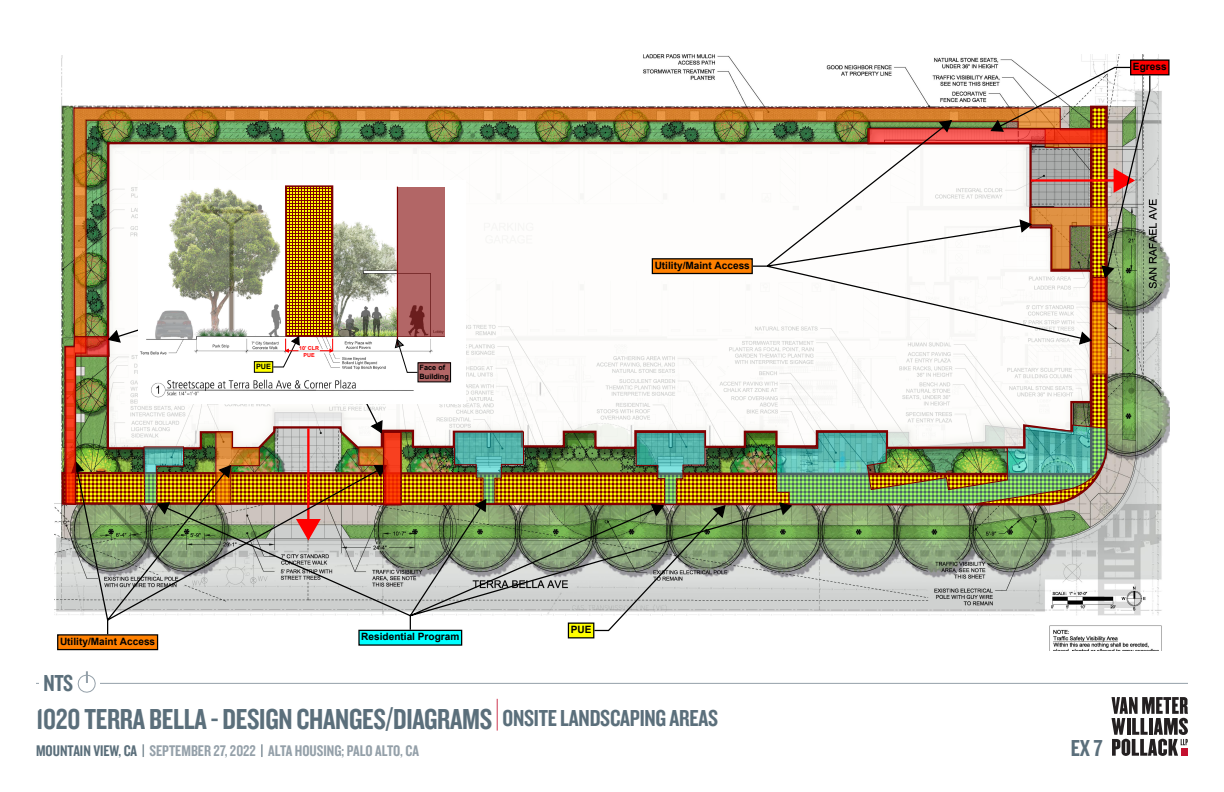
<style>
.page{position:relative;width:1224px;height:792px;background:#fff}
.page>*{position:absolute;margin:0;border:0;box-sizing:border-box;transform-origin:0 0}
.t1{font:30px "Knockout 49 Liteweight";letter-spacing:-.01em;color:#5b6f7b}
.project_name_-_board{font:24px "Knockout 49 Liteweight";letter-spacing:-.01em;color:#5b6f7b}
.t2{font:16px "Knockout 49 Liteweight";color:#94a0a9}
.t3{font:700 10.1px "Arial";color:#000}
.t4{font:700 7.3px/8.4px "Arial";color:#000}
.t5{font:700 5.5px/6.3px "Arial";color:#f00;text-align:center}
.s1{font-family:"Knockout 46 Flyweight";font-size:40px;color:#c3102f}
.s2{color:#5b6f7b}
</style>
<div class="page">
<svg style="left:1111px;top:697px;width:77px;height:59px"></svg>
<div style="left:1181px;top:749px;width:7px;height:7px;background:#c3102f"></div>
<hr style="left:36px;top:683px;width:1152px;height:1px;background:#94a0a9">
<div style="left:40px;top:667px;width:60px;height:25px;background:#fff"></div>
<svg style="left:77px;top:671px;width:19px;height:22px"></svg>
<img style="left:54px;top:55px;width:1116px;height:596px">
<div style="left:568px;top:623px;width:26px;height:15px;background:#ff0"></div>
<div style="left:568px;top:623px;width:26px;height:15px;border:1px solid #000"></div>
<img style="left:65px;top:108px;width:1042px;height:390px">
<div style="left:1092px;top:278px;width:14px;height:23px;background:#f00;opacity:.6"></div>
<div style="left:1091px;top:277px;width:16px;height:25px;border:1px solid #800000"></div>
<img style="left:74px;top:460px;width:284px;height:176px">
<svg style="left:215px;top:434px;width:45px;height:64px;background:#be8033"></svg>
<div style="left:58px;top:635px;width:100px;height:15px;background:#ff8000"></div>
<div style="left:57px;top:634px;width:101px;height:16px;border:1px solid #000"></div>
<div style="left:1131px;top:60px;width:38px;height:15px;background:#f00"></div>
<div style="left:1130px;top:59px;width:40px;height:16px;border:1px solid #000"></div>
<svg style="left:752px;top:119px;width:340px;height:223px"></svg>
<svg style="left:938px;top:119px;width:15px;height:15px"></svg>
<svg style="left:989px;top:66px;width:162px;height:213px"></svg>
<svg style="left:1078px;top:331px;width:15px;height:15px"></svg>
<div style="left:652px;top:259px;width:100px;height:15px;background:#ff8000"></div>
<div style="left:652px;top:258px;width:101px;height:16px;border:1px solid #000"></div>
<svg style="left:156px;top:498px;width:637px;height:133px;background:#afb4a1"></svg>
<svg style="left:454px;top:431px;width:70px;height:82px;background:#778859"></svg>
<svg style="left:144px;top:446px;width:40px;height:69px;background:#7c834e"></svg>
<img style="left:593px;top:432px;width:134px;height:200px">
<img style="left:776px;top:425px;width:331px;height:92px">
<div style="left:359px;top:630px;width:103px;height:15px;background:#0ff"></div>
<div style="left:358px;top:630px;width:104px;height:16px;border:1px solid #000"></div>
<div style="left:383px;top:432px;width:19px;height:74px;border:1px solid #800000"></div>
<svg style="left:107px;top:261px;width:276px;height:173px"></svg>
<img style="left:64px;top:329px;width:58px;height:177px">
<svg style="left:358px;top:419px;width:43px;height:85px"></svg>
<img style="left:138px;top:180px;width:327px;height:224px">
<div style="left:254px;top:362px;width:19px;height:10px;background:#ff0"></div>
<div style="left:254px;top:361px;width:19px;height:12px;border:1px solid #000"></div>
<svg style="left:272px;top:185px;width:62px;height:183px"></svg>
<hr style="left:397px;top:187px;width:1px;height:159px;background:#800000">
<svg style="left:394px;top:338px;width:24px;height:35px"></svg>
<div style="left:418px;top:363px;width:33px;height:19px;background:#b26666"></div>
<div style="left:418px;top:362px;width:33px;height:20px;border:1px solid #000"></div>
<div style="left:398px;top:187px;width:47px;height:150px;background:#800000;opacity:.6"></div>
<p class="t3" style="left:60px;top:634px;width:97px">Utility/Maint Access</p>
<h2 class="project_name_-_board" style="left:43px;top:668px;width:31px">NTS</h2>
<p class="t4" style="left:256px;top:362px;width:17px">PUE</p>
<p class="t5" style="left:299px;top:345px;width:22px">10' CLR<br>PUE</p>
<p class="t4" style="left:420px;top:364px;width:31px">Face of<br>Building</p>
<p class="t3" style="left:361px;top:630px;width:100px">Residential Program</p>
<p class="t3" style="left:655px;top:258px;width:97px">Utility/Maint Access</p>
<p class="t3" style="left:571px;top:623px;width:22px">PUE</p>
<h1 class="t1" style="left:36px;top:700px;width:464px">1020 TERRA BELLA - DESIGN CHANGES/DIAGRAMS <span class="s1">|</span></h1>
<h3 class="t2" style="left:36px;top:741px;width:385px"><span class="s2">MOUNTAIN VIEW, CA |</span> SEPTEMBER 27, 2022 <span class="s2">|</span> ALTA HOUSING; PALO ALTO, CA</h3>
<p class="project_name_-_board" style="left:503px;top:703px;width:217px">ONSITE LANDSCAPING AREAS</p>
<p class="t3" style="left:1133px;top:60px;width:35px">Egress</p>
<h2 class="project_name_-_board" style="left:1071px;top:733px;width:33px">EX 7</h2>
</div>
